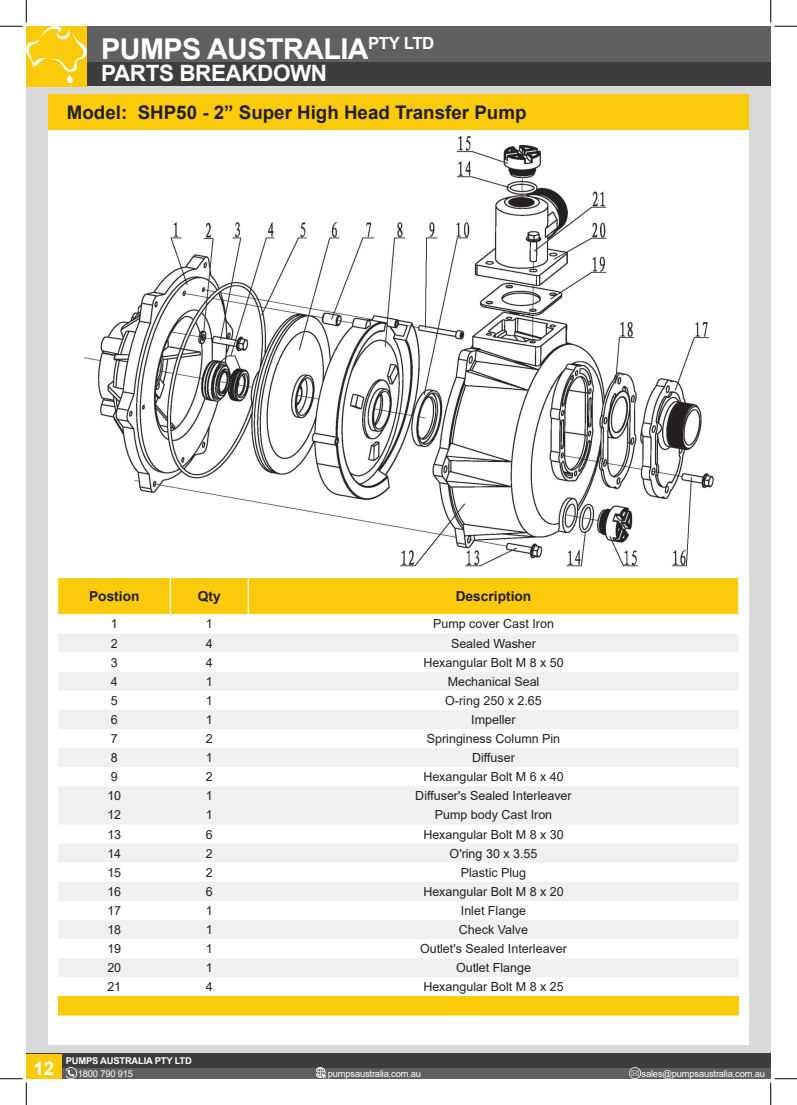
<style>
.page{position:relative;width:797px;height:1105px;background:#fff}
.page>*{position:absolute;margin:0;border:0;box-sizing:border-box;transform-origin:0 0}
.t1{font:700 28.75px "Arial";letter-spacing:-.02em;color:#fff}
.t2{font:700 22.5px "Arial";letter-spacing:-.02em;color:#fff}
.t3{font:700 18.75px "Arial";color:#231f20}
.t4{font:700 18.75px "Arial";color:#fff}
.t5{font:700 13.75px "Arial";color:#231f20}
.t6{font:12.5px "Arial";color:#231f20}
.t7{font:9.38px "Arial";letter-spacing:-.02em;color:#fff}
.t8{font:700 9.38px "Arial";letter-spacing:-.02em;color:#fff}
</style>
<div class="page">
<div style="left:26px;top:26px;width:744px;height:1053px;background:#d8d9d8"></div>
<div style="left:48px;top:95px;width:701px;height:950px;background:#fff"></div>
<div style="left:86px;top:26px;width:684px;height:37px;background:#606060"></div>
<div style="left:86px;top:63px;width:684px;height:23px;background:#3d3d3d"></div>
<div style="left:26px;top:26px;width:60px;height:60px;background:#fbca0b"></div>
<img style="left:26px;top:26px;width:60px;height:56px">
<div style="left:26px;top:1068px;width:744px;height:11px;background:#606060"></div>
<div style="left:26px;top:1054px;width:744px;height:14px;background:#3d3d3d"></div>
<svg style="left:316px;top:1068px;width:10px;height:10px"></svg>
<svg style="left:66px;top:1068px;width:10px;height:10px"></svg>
<svg style="left:629px;top:1068px;width:11px;height:10px"></svg>
<div style="left:58px;top:578px;width:680px;height:36px;background:#fbca0b"></div>
<div style="left:58px;top:634px;width:680px;height:18px;background:#f0f0ef"></div>
<svg style="left:58px;top:672px;width:680px;height:305px;fill:#f0f0ef"></svg>
<div style="left:58px;top:996px;width:680px;height:19px;background:#fbca0b"></div>
<hr style="left:170px;top:578px;width:1px;height:36px;background:#fff">
<hr style="left:248px;top:578px;width:1px;height:36px;background:#fff">
<img style="left:83px;top:135px;width:631px;height:432px">
<div style="left:48px;top:95px;width:701px;height:35px;background:#fbca0b"></div>
<div style="left:26px;top:1054px;width:36px;height:24px;background:#fbca0b"></div>
<svg style="left:0;top:0;width:27px;height:27px"></svg>
<svg style="left:0;top:1078px;width:27px;height:27px"></svg>
<svg style="left:770px;top:0;width:27px;height:27px"></svg>
<svg style="left:770px;top:1054px;width:27px;height:51px"></svg>
<h1 class="t1" style="left:101px;top:29px;width:334px">PUMPS AUSTRALIA<sup>PTY</sup> <sup>LTD</sup></h1>
<h2 class="t2" style="left:101px;top:57px;width:227px">PARTS BREAKDOWN</h2>
<h3 class="t3" style="left:67px;top:99px;width:461px">Model: SHP50 - 2” Super High Head Transfer Pump</h3>
<p class="t5" style="left:89px;top:586px;width:52px">Postion</p>
<p class="t5" style="left:198px;top:586px;width:24px">Qty</p>
<p class="t5" style="left:455px;top:586px;width:77px">Description</p>
<p class="t6" style="left:111px;top:615px;width:8px">1</p>
<p class="t6" style="left:206px;top:615px;width:8px">1</p>
<p class="t6" style="left:433px;top:615px;width:122px">Pump cover Cast Iron</p>
<p class="t6" style="left:111px;top:634px;width:8px">2</p>
<p class="t6" style="left:206px;top:634px;width:8px">4</p>
<p class="t6" style="left:451px;top:634px;width:86px">Sealed Washer</p>
<p class="t6" style="left:111px;top:654px;width:8px">3</p>
<p class="t6" style="left:206px;top:654px;width:8px">4</p>
<p class="t6" style="left:423px;top:654px;width:142px">Hexangular Bolt M 8 x 50</p>
<p class="t6" style="left:111px;top:673px;width:8px">4</p>
<p class="t6" style="left:206px;top:673px;width:8px">1</p>
<p class="t6" style="left:447px;top:673px;width:93px">Mechanical Seal</p>
<p class="t6" style="left:111px;top:692px;width:8px">5</p>
<p class="t6" style="left:206px;top:692px;width:8px">1</p>
<p class="t6" style="left:445px;top:692px;width:98px">O-ring 250 x 2.65</p>
<p class="t6" style="left:111px;top:711px;width:8px">6</p>
<p class="t6" style="left:206px;top:711px;width:8px">1</p>
<p class="t6" style="left:471px;top:711px;width:46px">Impeller</p>
<p class="t6" style="left:111px;top:730px;width:8px">7</p>
<p class="t6" style="left:206px;top:730px;width:8px">2</p>
<p class="t6" style="left:427px;top:730px;width:135px">Springiness Column Pin</p>
<p class="t6" style="left:111px;top:749px;width:8px">8</p>
<p class="t6" style="left:206px;top:749px;width:8px">1</p>
<p class="t6" style="left:472px;top:749px;width:44px">Diffuser</p>
<p class="t6" style="left:111px;top:768px;width:8px">9</p>
<p class="t6" style="left:206px;top:768px;width:8px">2</p>
<p class="t6" style="left:423px;top:768px;width:142px">Hexangular Bolt M 6 x 40</p>
<p class="t6" style="left:107px;top:787px;width:15px">10</p>
<p class="t6" style="left:206px;top:787px;width:8px">1</p>
<p class="t6" style="left:415px;top:787px;width:158px">Diffuser's Sealed Interleaver</p>
<p class="t6" style="left:107px;top:806px;width:15px">12</p>
<p class="t6" style="left:206px;top:806px;width:8px">1</p>
<p class="t6" style="left:435px;top:806px;width:119px">Pump body Cast Iron</p>
<p class="t6" style="left:107px;top:825px;width:15px">13</p>
<p class="t6" style="left:206px;top:825px;width:8px">6</p>
<p class="t6" style="left:423px;top:825px;width:142px">Hexangular Bolt M 8 x 30</p>
<p class="t6" style="left:107px;top:845px;width:15px">14</p>
<p class="t6" style="left:206px;top:845px;width:8px">2</p>
<p class="t6" style="left:449px;top:845px;width:89px">O'ring 30 x 3.55</p>
<p class="t6" style="left:107px;top:864px;width:15px">15</p>
<p class="t6" style="left:206px;top:864px;width:8px">2</p>
<p class="t6" style="left:461px;top:864px;width:67px">Plastic Plug</p>
<p class="t6" style="left:107px;top:883px;width:15px">16</p>
<p class="t6" style="left:206px;top:883px;width:8px">6</p>
<p class="t6" style="left:423px;top:883px;width:142px">Hexangular Bolt M 8 x 20</p>
<p class="t6" style="left:107px;top:902px;width:15px">17</p>
<p class="t6" style="left:206px;top:902px;width:8px">1</p>
<p class="t6" style="left:461px;top:902px;width:67px">Inlet Flange</p>
<p class="t6" style="left:107px;top:921px;width:15px">18</p>
<p class="t6" style="left:206px;top:921px;width:8px">1</p>
<p class="t6" style="left:459px;top:921px;width:71px">Check Valve</p>
<p class="t6" style="left:107px;top:940px;width:15px">19</p>
<p class="t6" style="left:206px;top:940px;width:8px">1</p>
<p class="t6" style="left:420px;top:940px;width:148px">Outlet's Sealed Interleaver</p>
<p class="t6" style="left:107px;top:959px;width:15px">20</p>
<p class="t6" style="left:206px;top:959px;width:8px">1</p>
<p class="t6" style="left:456px;top:959px;width:77px">Outlet Flange</p>
<p class="t6" style="left:107px;top:978px;width:15px">21</p>
<p class="t6" style="left:206px;top:978px;width:8px">4</p>
<p class="t6" style="left:423px;top:978px;width:142px">Hexangular Bolt M 8 x 25</p>
<h3 class="t4" style="left:33px;top:1055px;width:22px">12</h3>
<p class="t8" style="left:66px;top:1054px;width:128px">PUMPS AUSTRALIA PTY LTD</p>
<p class="t7" style="left:78px;top:1067px;width:57px">1800 790 915</p>
<p class="t7" style="left:328px;top:1067px;width:95px">pumpsaustralia.com.au</p>
<p class="t7" style="left:641px;top:1067px;width:125px">sales@pumpsaustralia.com.au</p>
</div>
